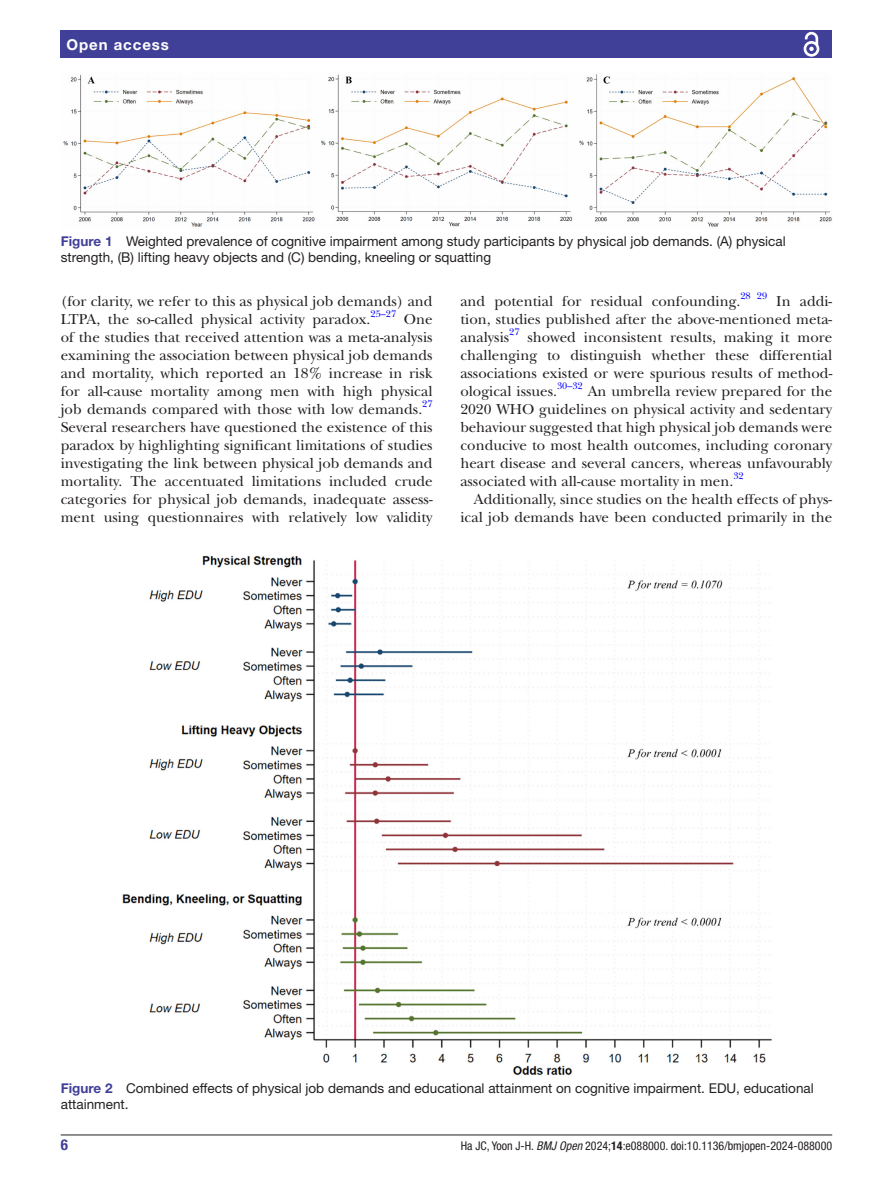
<style>
.page{position:relative;width:893px;height:1191px;background:#fff}
.page>*{position:absolute;margin:0;border:0;box-sizing:border-box;transform-origin:0 0}
.t1{font:15px/18px "New Baskerville";color:#231f20;text-align:justify}
.t2{font:700 15px "Helvetica Neue LT Std";letter-spacing:.065em;color:#fff}
.t3{font:700 condensed 15px "Helvetica Neue LT Std";color:#414099}
.t4{font:13.5px/16.2px "Helvetica Neue LT Std";color:#231f20}
.t5{font:condensed 12px "Helvetica Neue LT Std";color:#231f20}
.t6{font:9.9px "New Baskerville";color:#00f}
.s1{font-weight:700;color:#414099}
.s2{font-style:italic}
.s3{font-weight:700}
</style>
<div class="page">
<hr style="left:61px;top:1134px;width:771px;height:1px;background:#231f20">
<div style="left:61px;top:31px;width:771px;height:27px;background:#414099"></div>
<svg style="left:803px;top:31px;width:17px;height:26px"></svg>
<img style="left:63px;top:74px;width:769px;height:153px">
<img style="left:122px;top:555px;width:650px;height:520px">
<p class="t2" style="left:66px;top:35px;width:104px">Open access</p>
<p class="t4" style="left:61px;top:233px;width:726px"><span class="s1">Figure 1</span> Weighted prevalence of cognitive impairment among study participants by physical job demands. (A) physical strength, (B) lifting heavy objects and (C) bending, kneeling or squatting</p>
<p class="t1" style="left:61px;top:292px;width:373px">(for clarity, we refer to this as physical job demands) and<br>LTPA, the so-called physical activity paradox.</p>
<p class="t6" style="left:370px;top:308px;width:27px">25–27</p>
<p class="t1" style="left:61px;top:310px;width:373px;text-indent:343px">One of the studies that received attention was a meta-analysis examining the association between physical job demands and mortality, which reported an 18% increase in risk for all-cause mortality among men with high physical job demands compared with those with low demands.</p>
<p class="t6" style="left:422px;top:398px;width:12px">27</p>
<p class="t1" style="left:61px;top:418px;width:373px">Several researchers have questioned the existence of this paradox by highlighting significant limitations of studies investigating the link between physical job demands and mortality. The accentuated limitations included crude categories for physical job demands, inadequate assess&shy;ment using questionnaires with relatively low validity</p>
<p class="t1" style="left:460px;top:292px;width:282px">and potential for residual confounding.</p>
<p class="t6" style="left:740px;top:290px;width:28px">28 29</p>
<p class="t1" style="left:460px;top:292px;width:373px;text-indent:316px">In addi&shy;tion, studies published after the above-mentioned meta&shy;analysis</p>
<p class="t6" style="left:509px;top:326px;width:12px">27</p>
<p class="t1" style="left:460px;top:328px;width:373px;text-indent:67px">showed inconsistent results, making it more challenging to distinguish whether these differential associations existed or were spurious results of method&shy;ological issues.</p>
<p class="t6" style="left:557px;top:380px;width:27px">30–32</p>
<p class="t1" style="left:460px;top:382px;width:373px;text-indent:127px">An umbrella review prepared for the 2020 WHO guidelines on physical activity and sedentary behaviour suggested that high physical job demands were conducive to most health outcomes, including coronary heart disease and several cancers, whereas unfavourably associated with all-cause mortality in men.</p>
<p class="t6" style="left:733px;top:470px;width:12px">32</p>
<p class="t1" style="left:460px;top:490px;width:373px;text-align:right">Additionally, since studies on the health effects of phys&shy;ical job demands have been conducted primarily in the</p>
<p class="t4" style="left:61px;top:1080px;width:754px"><span class="s1">Figure 2</span> Combined effects of physical job demands and educational attainment on cognitive impairment. EDU, educational attainment.</p>
<p class="t3" style="left:61px;top:1135px;width:9px">6</p>
<p class="t5" style="left:461px;top:1138px;width:373px">Ha JC, Yoon J-H. <span class="s2">BMJ Open</span> 2024;<span class="s3">14</span>:e088000. doi:10.1136/bmjopen-2024-088000</p>
</div>
